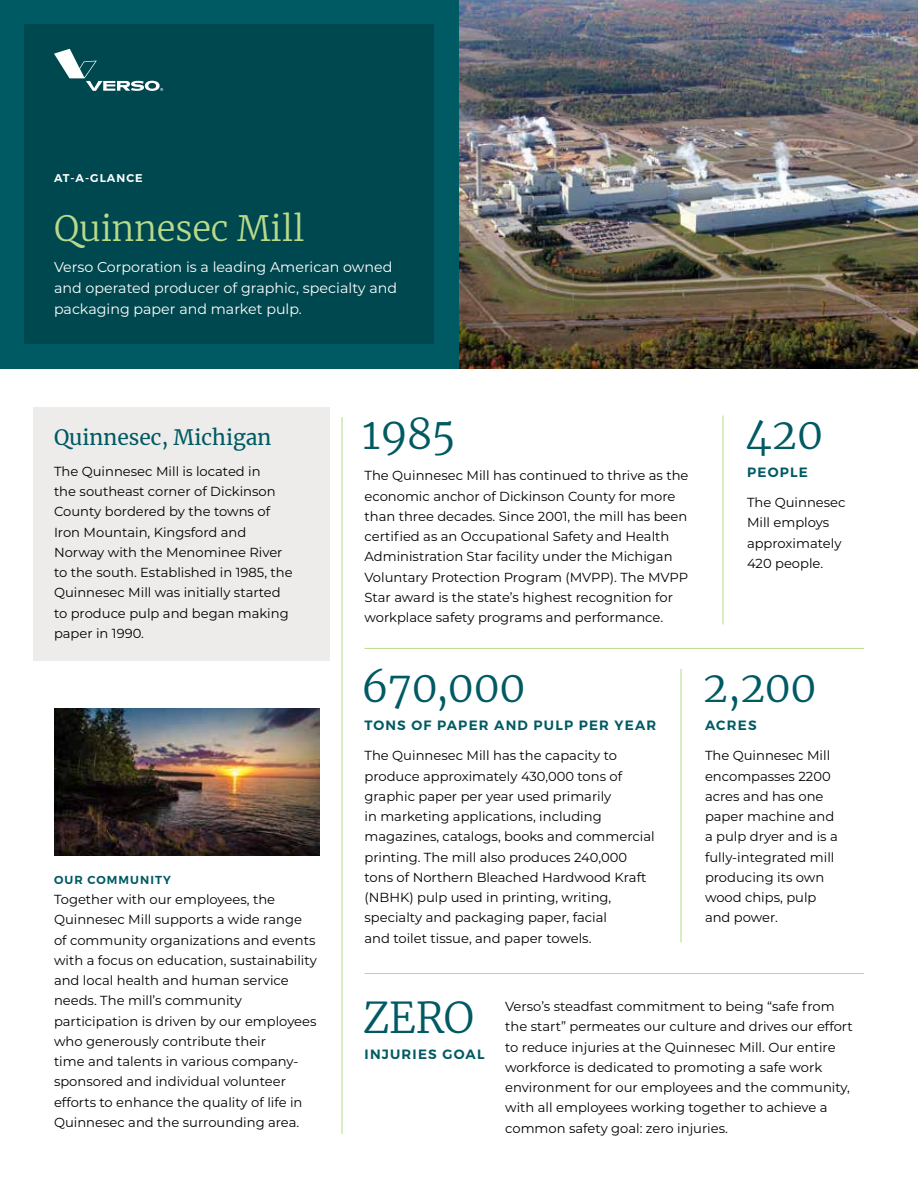
<style>
.page{position:relative;width:918px;height:1188px;background:#fff}
.page>*{position:absolute;margin:0;border:0;box-sizing:border-box;transform-origin:0 0}
.t1{font:300 42px "Merriweather";letter-spacing:-.02em;color:#005a63}
.t2{font:300 34.5px "Merriweather";color:#b9da89}
.t3{font:21px "Merriweather";color:#005a63}
.t4{font:14.25px/21px "Montserrat";color:#fff}
.t5{font:600 13.5px "Montserrat";letter-spacing:.09em;color:#005a63}
.t6{font:13.2px/20.2px "Montserrat";color:#000}
.t7{font:600 11.7px "Montserrat";letter-spacing:.09em;color:#005a63}
.t8{font:600 11.25px "Montserrat";letter-spacing:.09em;color:#fff}
</style>
<div class="page">
<div style="left:33px;top:408px;width:297px;height:253px;background:#edecea"></div>
<div style="left:0;top:0;width:459px;height:369px;background:#005a63"></div>
<div style="left:25px;top:25px;width:409px;height:319px;background:#00484f"></div>
<img style="left:459px;top:0;width:459px;height:369px">
<svg style="left:54px;top:49px;width:109px;height:42px"></svg>
<hr style="left:342px;top:417px;width:1px;height:717px;background:#b9da89">
<hr style="left:723px;top:416px;width:1px;height:208px;background:#b9da89">
<hr style="left:364px;top:648px;width:500px;height:1px;background:#b9da89">
<hr style="left:364px;top:973px;width:500px;height:1px;background:#b9da89">
<hr style="left:681px;top:669px;width:1px;height:273px;background:#b9da89">
<img style="left:54px;top:709px;width:266px;height:147px">
<p class="t8" style="left:54px;top:171px;width:90px">AT-A-GLANCE</p>
<h2 class="t2" style="left:54px;top:205px;width:252px">Quinnesec Mill</h2>
<p class="t4" style="left:54px;top:256px;width:345px">Verso Corporation is a leading American owned and operated producer of graphic, specialty and packaging paper and market pulp.</p>
<h3 class="t3" style="left:54px;top:423px;width:219px">Quinnesec, Michigan</h3>
<h1 class="t1" style="left:362px;top:405px;width:95px">1985</h1>
<h1 class="t1" style="left:745px;top:405px;width:80px">420</h1>
<p class="t6" style="left:364px;top:465px;width:326px">The Quinnesec Mill has continued to thrive as the economic anchor of Dickinson County for more than three decades. Since 2001, the mill has been certified as an Occupational Safety and Health Administration Star facility under the Michigan Voluntary Protection Program (MVPP). The MVPP Star award is the state’s highest recognition for workplace safety programs and performance.</p>
<p class="t6" style="left:54px;top:460px;width:240px">The Quinnesec Mill is located in<br>the southeast corner of Dickinson<br>County bordered by the towns of<br>Iron Mountain, Kingsford and<br>Norway with the Menominee River to the south. Established in 1985, the<br>Quinnesec Mill was initially started to produce pulp and began making paper in 1990.</p>
<p class="t5" style="left:747px;top:464px;width:62px">PEOPLE</p>
<p class="t6" style="left:747px;top:492px;width:100px">The Quinnesec<br>Mill employs approximately<br>420 people.</p>
<p class="t7" style="left:54px;top:873px;width:118px">OUR COMMUNITY</p>
<p class="t6" style="left:54px;top:889px;width:264px">Together with our employees, the Quinnesec Mill supports a wide range of community organizations and events with a focus on education, sustainability and local health and human service needs. The mill’s community participation is driven by our employees who generously contribute their<br>time and talents in various company&shy;sponsored and individual volunteer efforts to enhance the quality of life in Quinnesec and the surrounding area.</p>
<h1 class="t1" style="left:361px;top:658px;width:166px">670,000</h1>
<p class="t6" style="left:364px;top:745px;width:292px">The Quinnesec Mill has the capacity to produce approximately 430,000 tons of graphic paper per year used primarily<br>in marketing applications, including magazines, catalogs, books and commercial printing. The mill also produces 240,000 tons of Northern Bleached Hardwood Kraft (NBHK) pulp used in printing, writing, specialty and packaging paper, facial<br>and toilet tissue, and paper towels.</p>
<p class="t5" style="left:365px;top:717px;width:293px">TONS OF PAPER AND PULP PER YEAR</p>
<h1 class="t1" style="left:703px;top:658px;width:115px">2,200</h1>
<p class="t6" style="left:705px;top:745px;width:134px">The Quinnesec Mill encompasses 2200 acres and has one paper machine and a pulp dryer and is a fully-integrated mill producing its own wood chips, pulp and power.</p>
<p class="t5" style="left:705px;top:717px;width:53px">ACRES</p>
<h1 class="t1" style="left:362px;top:989px;width:113px">ZERO</h1>
<p class="t6" style="left:505px;top:996px;width:349px">Verso’s steadfast commitment to being “safe from the start” permeates our culture and drives our effort to reduce injuries at the Quinnesec Mill. Our entire workforce is dedicated to promoting a safe work environment for our employees and the community, with all employees working together to achieve a common safety goal: zero injuries.</p>
<p class="t5" style="left:365px;top:1045px;width:121px">INJURIES GOAL</p>
</div>
